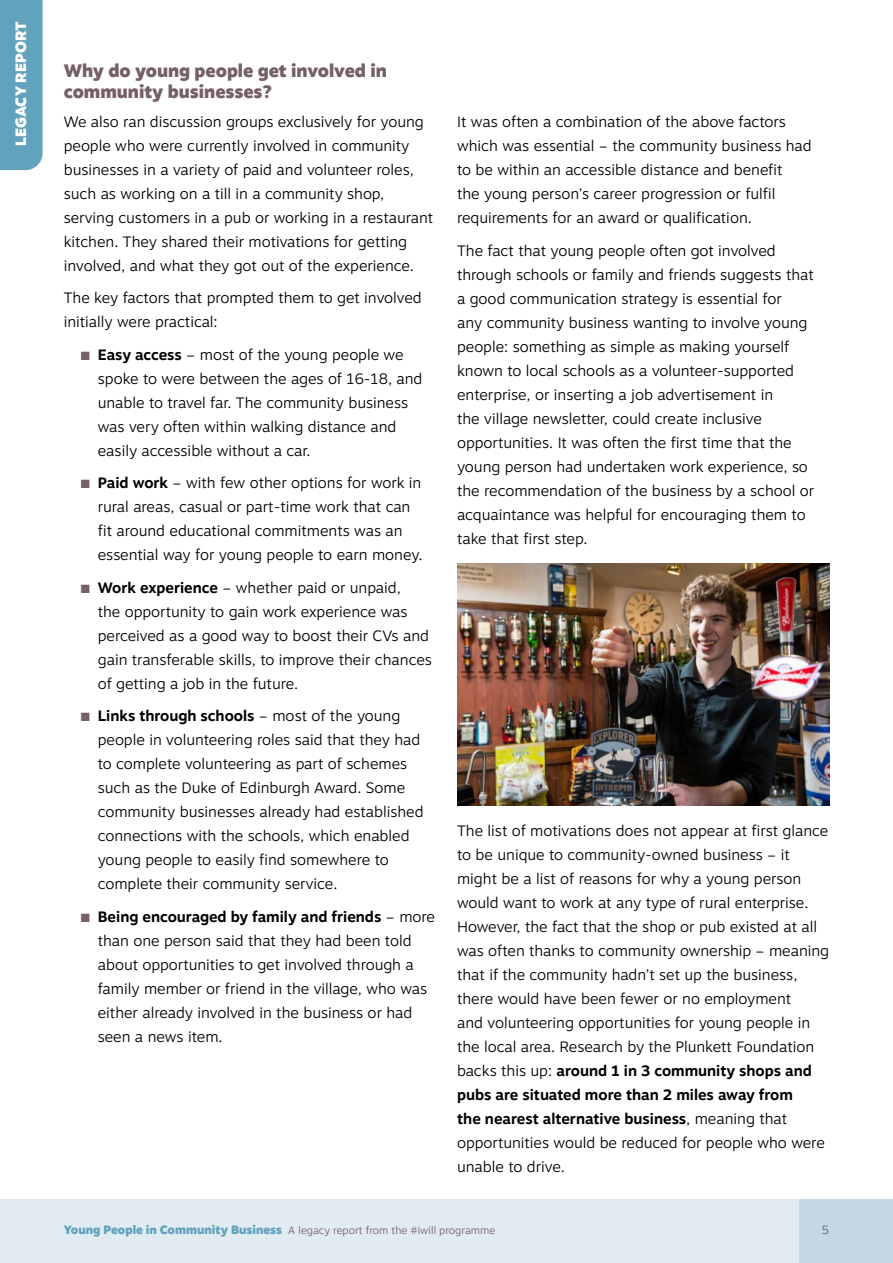
<style>
.page{position:relative;width:893px;height:1263px;background:#fff}
.page>*{position:absolute;margin:0;border:0;box-sizing:border-box;transform-origin:0 0}
.t1{font:900 18px/21px "Motiva Sans";color:#766068}
.t2{font:300 15px/24px "Motiva Sans";color:#000}
.t3{font:900 15px "Motiva Sans";color:#fff}
.t4{font:300 12px "Motiva Sans";color:#766068}
.t5{font:300 10.5px "Motiva Sans";color:#766068}
.s1{color:#766068}
.s2{font-weight:700}
.s3{font-weight:900;font-size:12px;color:#63a2bc}
</style>
<div class="page">
<div style="left:0;top:1199px;width:893px;height:64px;background:#e1ebf2"></div>
<div style="left:799px;top:1199px;width:94px;height:64px;background:#c3d8e4"></div>
<div style="left:0;top:0;width:43px;height:170px;background:#63a2bc"></div>
<img style="left:457px;top:563px;width:372px;height:243px">
<p class="t3" style="left:10px;top:146px;width:127px;rotate:-90deg">LEGACY REPORT</p>
<p class="t1" style="left:64px;top:60px;width:325px">Why do young people get involved in community businesses?</p>
<p class="t2" style="left:64px;top:109px;width:371px">We also ran discussion groups exclusively for young people who were currently involved in community businesses in a variety of paid and volunteer roles, such as working on a till in a community shop, serving customers in a pub or working in a restaurant kitchen. They shared their motivations for getting involved, and what they got out of the experience.</p>
<p class="t2" style="left:64px;top:286px;width:359px">The key factors that prompted them to get involved initially were practical:</p>
<p class="t2" style="left:98px;top:342px;width:326px;text-indent:-17px"><span class="s1">■</span> <span class="s2">Easy access</span> – most of the young people we spoke to were between the ages of 16-18, and unable to travel far. The community business was very often within walking distance and easily accessible without a car.</p>
<p class="t2" style="left:98px;top:471px;width:326px;text-indent:-17px"><span class="s1">■</span> <span class="s2">Paid work</span> – with few other options for work in rural areas, casual or part-time work that can fit around educational commitments was an essential way for young people to earn money.</p>
<p class="t2" style="left:98px;top:575px;width:336px;text-indent:-17px"><span class="s1">■</span> <span class="s2">Work experience</span> – whether paid or unpaid,<br>the opportunity to gain work experience was perceived as a good way to boost their CVs and gain transferable skills, to improve their chances of getting a job in the future.</p>
<p class="t2" style="left:98px;top:704px;width:327px;text-indent:-17px"><span class="s1">■</span> <span class="s2">Links through schools</span> – most of the young people in volunteering roles said that they had to complete volunteering as part of schemes such as the Duke of Edinburgh Award. Some community businesses already had established connections with the schools, which enabled young people to easily find somewhere to complete their community service.</p>
<p class="t2" style="left:98px;top:904px;width:339px;text-indent:-17px"><span class="s1">■</span> <span class="s2">Being encouraged by family and friends</span> – more than one person said that they had been told about opportunities to get involved through a family member or friend in the village, who was either already involved in the business or had seen a news item.</p>
<p class="t2" style="left:457px;top:110px;width:356px">It was often a combination of the above factors which was essential – the community business had to be within an accessible distance and benefit<br>the young person’s career progression or fulfil requirements for an award or qualification.</p>
<p class="t2" style="left:457px;top:238px;width:359px">The fact that young people often got involved through schools or family and friends suggests that a good communication strategy is essential for<br>any community business wanting to involve young people: something as simple as making yourself known to local schools as a volunteer-supported enterprise, or inserting a job advertisement in<br>the village newsletter, could create inclusive opportunities. It was often the first time that the young person had undertaken work experience, so the recommendation of the business by a school or acquaintance was helpful for encouraging them to take that first step.</p>
<p class="t2" style="left:457px;top:819px;width:374px">The list of motivations does not appear at first glance to be unique to community-owned business – it might be a list of reasons for why a young person would want to work at any type of rural enterprise.<br>However, the fact that the shop or pub existed at all was often thanks to community ownership – meaning that if the community hadn’t set up the business, there would have been fewer or no employment<br>and volunteering opportunities for young people in the local area. Research by the Plunkett Foundation backs this up: <span class="s2">around 1 in 3 community shops and pubs are situated more than 2 miles away from<br>the nearest alternative business</span>, meaning that opportunities would be reduced for people who were unable to drive.</p>
<p class="t5" style="left:64px;top:1222px;width:433px"><span class="s3">Young People in Community Business</span> A legacy report from the #iwill programme</p>
<p class="t4" style="left:821px;top:1221px;width:9px">5</p>
</div>
